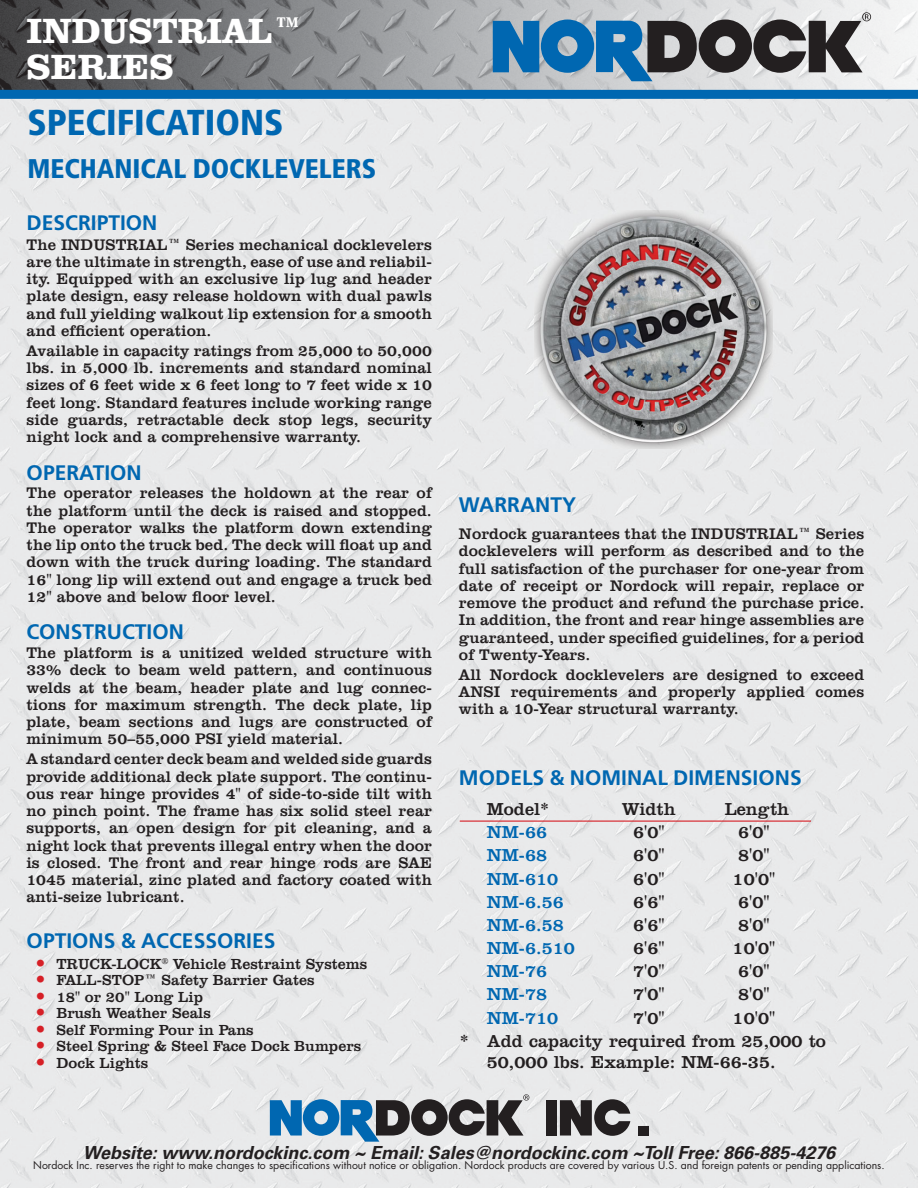
<style>
.page{position:relative;width:918px;height:1188px;background:#fff}
.page>*{position:absolute;margin:0;border:0;box-sizing:border-box;transform-origin:0 0}
.t1{font:700 36px/36px "Clarendon BT";color:#fff}
.t2{font:900 condensed 36px "Frutiger";color:#0067b1}
.t3{font:900 condensed 27px "Frutiger";color:#0067b1}
.t4{font:700 21px "Frutiger";color:#0067b1}
.t5{font:18px/23.1px "Clarendon";letter-spacing:.005em;color:#231f20}
.t6{font:italic 700 18px "Univers";color:#231f20}
.t7{font:18px "Clarendon";letter-spacing:.005em;color:#0067b1}
.t8{font:15.75px/17.2px "Clarendon BT";letter-spacing:.005em;color:#231f20;text-align:justify}
.t9{font:15px "Clarendon BT";color:#231f20}
.t10{font:10.5px "Futura";color:#231f20}
.s1{font-weight:700;font-size:24px;color:#d61f26}
.s2{font-family:"Clarendon BT"}
</style>
<div class="page">
<img style="left:0;top:99px;width:917px;height:1089px">
<img style="left:0;top:0;width:917px;height:90px">
<svg style="left:559px;top:1099px;width:71px;height:36px;background:#615f60"></svg>
<svg style="left:270px;top:1094px;width:259px;height:47px;background:#768ea1"></svg>
<div style="left:546px;top:1100px;width:11px;height:35px;background:#231f20"></div>
<div style="left:637px;top:1125px;width:11px;height:10px;background:#231f20"></div>
<svg style="left:492px;top:12px;width:378px;height:69px;background:#718799"></svg>
<div style="left:0;top:90px;width:917px;height:9px;background:#0067b1"></div>
<hr style="left:459px;top:820px;width:351px;height:1px;background:#d61f26">
<img style="left:534px;top:211px;width:238px;height:238px">
<h1 class="t1" style="left:27px;top:17px;width:277px">INDUSTRIAL™<br>SERIES</h1>
<h1 class="t2" style="left:27px;top:108px;width:257px">SPECIFICATIONS</h1>
<h2 class="t3" style="left:27px;top:158px;width:350px">MECHANICAL DOCKLEVELERS</h2>
<h3 class="t4" style="left:27px;top:214px;width:132px">DESCRIPTION</h3>
<p class="t8" style="left:27px;top:237px;width:406px">The INDUSTRIAL™ Series mechanical docklevelers are the ultimate in strength, ease of use and reliabil&shy;ity. Equipped with an exclusive lip lug and header plate design, easy release holdown with dual pawls and full yielding walkout lip extension for a smooth and efficient operation.</p>
<p class="t8" style="left:27px;top:343px;width:406px">Available in capacity ratings from 25,000 to 50,000 lbs. in 5,000 lb. increments and standard nominal sizes of 6 feet wide x 6 feet long to 7 feet wide x 10 feet long. Standard features include working range side guards, retractable deck stop legs, security night lock and a comprehensive warranty.</p>
<h3 class="t4" style="left:27px;top:464px;width:117px">OPERATION</h3>
<p class="t8" style="left:27px;top:486px;width:406px">The operator releases the holdown at the rear of the platform until the deck is raised and stopped.<br>The operator walks the platform down extending the lip onto the truck bed. The deck will float up and down with the truck during loading. The standard 16" long lip will extend out and engage a truck bed 12" above and below floor level.</p>
<h3 class="t4" style="left:26px;top:623px;width:159px">CONSTRUCTION</h3>
<p class="t8" style="left:26px;top:645px;width:407px">The platform is a unitized welded structure with 33% deck to beam weld pattern, and continuous welds at the beam, header plate and lug connec&shy;tions for maximum strength. The deck plate, lip plate, beam sections and lugs are constructed of minimum 50–55,000 PSI yield material.</p>
<p class="t8" style="left:26px;top:752px;width:407px">A standard center deck beam and welded side guards provide additional deck plate support. The continu&shy;ous rear hinge provides 4" of side-to-side tilt with no pinch point. The frame has six solid steel rear supports, an open design for pit cleaning, and a night lock that prevents illegal entry when the door is closed. The front and rear hinge rods are SAE 1045 material, zinc plated and factory coated with anti-seize lubricant.</p>
<h3 class="t4" style="left:27px;top:932px;width:250px">OPTIONS &amp; ACCESSORIES</h3>
<p class="t9" style="left:33px;top:958px;width:335px"><span class="s1">•</span> TRUCK-LOCK<sup>®</sup> Vehicle Restraint Systems</p>
<p class="t9" style="left:33px;top:974px;width:282px"><span class="s1">•</span> FALL-STOP™ Safety Barrier Gates</p>
<p class="t9" style="left:33px;top:991px;width:171px"><span class="s1">•</span> 18" or 20" Long Lip</p>
<p class="t9" style="left:33px;top:1007px;width:179px"><span class="s1">•</span> Brush Weather Seals</p>
<p class="t9" style="left:33px;top:1024px;width:222px"><span class="s1">•</span> Self Forming Pour in Pans</p>
<p class="t9" style="left:33px;top:1040px;width:329px"><span class="s1">•</span> Steel Spring &amp; Steel Face Dock Bumpers</p>
<p class="t9" style="left:33px;top:1057px;width:116px"><span class="s1">•</span> Dock Lights</p>
<h3 class="t4" style="left:459px;top:496px;width:119px">WARRANTY</h3>
<p class="t8" style="left:459px;top:526px;width:406px">Nordock guarantees that the INDUSTRIAL™ Series docklevelers will perform as described and to the full satisfaction of the purchaser for one-year from date of receipt or Nordock will repair, replace or remove the product and refund the purchase price.<br>In addition, the front and rear hinge assemblies are guaranteed, under specified guidelines, for a period of Twenty-Years.</p>
<p class="t8" style="left:459px;top:667px;width:406px">All Nordock docklevelers are designed to exceed ANSI requirements and properly applied comes with a 10-Year structural warranty.</p>
<h3 class="t4" style="left:459px;top:769px;width:344px">MODELS &amp; NOMINAL DIMENSIONS</h3>
<p class="t5" style="left:486px;top:799px;width:64px">Model*</p>
<p class="t5" style="left:621px;top:799px;width:55px">Width</p>
<p class="t5" style="left:724px;top:799px;width:66px">Length</p>
<p class="t7" style="left:486px;top:826px;width:62px">NM-66</p>
<p class="t5" style="left:633px;top:822px;width:33px">6<span class="s2">'</span>0<span class="s2">"</span></p>
<p class="t5" style="left:738px;top:822px;width:33px">6<span class="s2">'</span>0<span class="s2">"</span></p>
<p class="t7" style="left:486px;top:849px;width:62px">NM-68</p>
<p class="t5" style="left:633px;top:845px;width:33px">6<span class="s2">'</span>0<span class="s2">"</span></p>
<p class="t5" style="left:738px;top:845px;width:33px">8<span class="s2">'</span>0<span class="s2">"</span></p>
<p class="t7" style="left:486px;top:872px;width:73px">NM-610</p>
<p class="t5" style="left:633px;top:869px;width:33px">6<span class="s2">'</span>0<span class="s2">"</span></p>
<p class="t5" style="left:732px;top:869px;width:44px">10<span class="s2">'</span>0<span class="s2">"</span></p>
<p class="t7" style="left:486px;top:895px;width:79px">NM-6.56</p>
<p class="t5" style="left:633px;top:892px;width:33px">6<span class="s2">'</span>6<span class="s2">"</span></p>
<p class="t5" style="left:738px;top:892px;width:33px">6<span class="s2">'</span>0<span class="s2">"</span></p>
<p class="t7" style="left:486px;top:918px;width:79px">NM-6.58</p>
<p class="t5" style="left:633px;top:915px;width:33px">6<span class="s2">'</span>6<span class="s2">"</span></p>
<p class="t5" style="left:738px;top:915px;width:33px">8<span class="s2">'</span>0<span class="s2">"</span></p>
<p class="t7" style="left:486px;top:942px;width:90px">NM-6.510</p>
<p class="t5" style="left:633px;top:938px;width:33px">6<span class="s2">'</span>6<span class="s2">"</span></p>
<p class="t5" style="left:732px;top:938px;width:44px">10<span class="s2">'</span>0<span class="s2">"</span></p>
<p class="t7" style="left:486px;top:965px;width:62px">NM-76</p>
<p class="t5" style="left:633px;top:961px;width:33px">7<span class="s2">'</span>0<span class="s2">"</span></p>
<p class="t5" style="left:738px;top:961px;width:33px">6<span class="s2">'</span>0<span class="s2">"</span></p>
<p class="t7" style="left:486px;top:988px;width:62px">NM-78</p>
<p class="t5" style="left:633px;top:984px;width:33px">7<span class="s2">'</span>0<span class="s2">"</span></p>
<p class="t5" style="left:738px;top:984px;width:33px">8<span class="s2">'</span>0<span class="s2">"</span></p>
<p class="t7" style="left:486px;top:1011px;width:73px">NM-710</p>
<p class="t5" style="left:633px;top:1008px;width:33px">7<span class="s2">'</span>0<span class="s2">"</span></p>
<p class="t5" style="left:459px;top:1008px;width:367px;text-indent:273px">10<span class="s2">'</span>0<span class="s2">"<br></span>* Add capacity required from 25,000 to</p>
<p class="t5" style="left:486px;top:1052px;width:290px">50,000 lbs. Example: NM-66-35.</p>
<p class="t6" style="left:83px;top:1145px;width:753px">Website: www.nordockinc.com ~ Email: Sales@nordockinc.com ~Toll Free: 866-885-4276</p>
<p class="t10" style="left:33px;top:1160px;width:852px">Nordock Inc. reserves the right to make changes to specifications without notice or obligation. Nordock products are covered by various U.S. and foreign patents or pending applications.</p>
</div>
